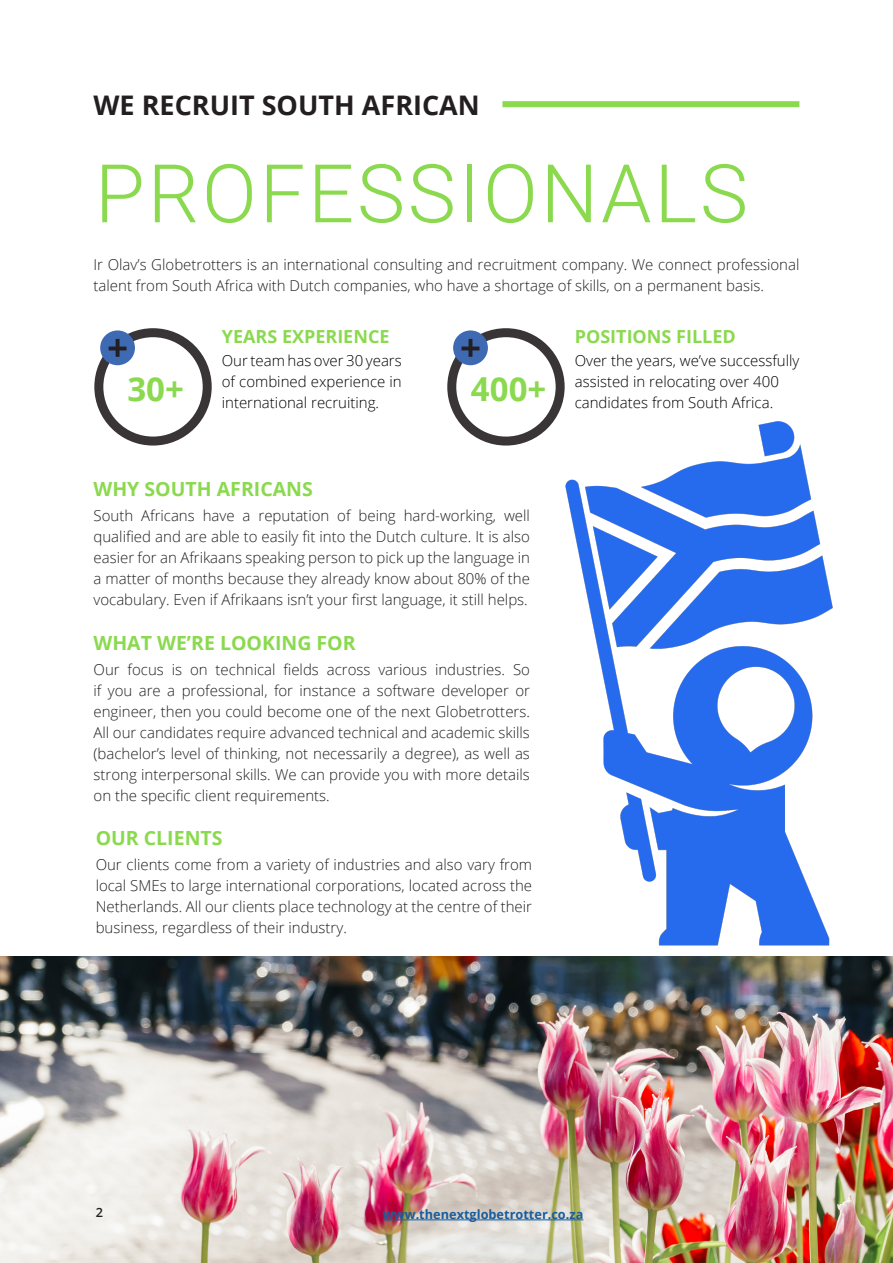
<style>
.page{position:relative;width:893px;height:1263px;background:#fff}
.page>*{position:absolute;margin:0;border:0;box-sizing:border-box;transform-origin:0 0}
.Page_Header_-_Blue{font:300 81px "Roboto";letter-spacing:.035em;color:#8ad94e}
.Blue_Text_-_Align_Center{font:700 33px "Open Sans";color:#8ad94e}
.Page_Section_Title_-_Black{font:700 27px "Open Sans";color:#231f20}
.Blue_Text_-_Align_Center-2{font:700 19.5px "Open Sans";color:#8ad94e}
.Blue_Text_-_Align_Center-3{font:700 18px "Open Sans";color:#8ad94e}
.Page_Body_Text_-_Black{font:300 15px/21px "Open Sans";color:#231f20;text-align:justify}
.Page_Body_Text_-_Black-2{font:300 15px/21px "Open Sans";color:#000}
.t1{font:700 12.75px "Open Sans";color:#175d9e}
.t2{font:600 12.75px "Open Sans";color:#231f20}
</style>
<div class="page">
<div style="left:502px;top:101px;width:297px;height:6px;background:#8ad94e"></div>
<div style="left:447px;top:328px;width:118px;height:118px;border:9px solid #231f20;border-radius:50%"></div>
<div style="left:453px;top:330px;width:35px;height:35px;background:#3e6ab4;border-radius:50%"></div>
<hr style="left:462px;top:347px;width:17px;height:3px;background:#231f20">
<hr style="left:469px;top:339px;width:3px;height:18px;background:#231f20">
<div style="left:94px;top:328px;width:118px;height:118px;border:9px solid #231f20;border-radius:50%"></div>
<div style="left:100px;top:330px;width:35px;height:35px;background:#3e6ab4;border-radius:50%"></div>
<hr style="left:109px;top:347px;width:18px;height:3px;background:#231f20">
<svg style="left:116px;top:339px;width:4px;height:18px"></svg>
<img style="left:0;top:957px;width:893px;height:306px">
<hr style="left:383px;top:1219px;width:200px;height:1px;background:#175d9e">
<img style="left:425px;top:409px;width:468px;height:548px">
<p class="Page_Section_Title_-_Black" style="left:94px;top:87px;width:388px">WE RECRUIT SOUTH AFRICAN</p>
<p class="Page_Header_-_Blue" style="left:95px;top:137px;width:654px">PROFESSIONALS</p>
<p class="Page_Body_Text_-_Black" style="left:94px;top:254px;width:707px">Ir Olav’s Globetrotters is an international consulting and recruitment company. We connect professional talent from South Africa with Dutch companies, who have a shortage of skills, on a permanent basis.</p>
<p class="Blue_Text_-_Align_Center" style="left:127px;top:366px;width:58px">30+</p>
<p class="Blue_Text_-_Align_Center-3" style="left:222px;top:324px;width:169px">YEARS EXPERIENCE</p>
<p class="Page_Body_Text_-_Black-2" style="left:222px;top:349px;width:181px;text-align:justify">Our team has over 30 years of combined experience in international recruiting.</p>
<p class="Blue_Text_-_Align_Center-2" style="left:94px;top:475px;width:221px">WHY SOUTH AFRICANS</p>
<p class="Blue_Text_-_Align_Center" style="left:471px;top:366px;width:77px">400+</p>
<p class="Page_Body_Text_-_Black" style="left:94px;top:505px;width:438px">South Africans have a reputation of being hard-working, well qualified and are able to easily fit into the Dutch culture. It is also easier for an Afrikaans speaking person to pick up the language in a matter of months because they already know about 80% of the vocabulary. Even if Afrikaans isn’t your first language, it still helps.</p>
<p class="Blue_Text_-_Align_Center-2" style="left:94px;top:629px;width:264px">WHAT WE’RE LOOKING FOR</p>
<p class="Page_Body_Text_-_Black" style="left:94px;top:658px;width:438px">Our focus is on technical fields across various industries. So if you are a professional, for instance a software developer or engineer, then you could become one of the next Globetrotters.<br>All our candidates require advanced technical and academic skills (bachelor’s level of thinking, not necessarily a degree), as well as strong interpersonal skills. We can provide you with more details on the specific client requirements.</p>
<p class="Blue_Text_-_Align_Center-2" style="left:96px;top:824px;width:128px">OUR CLIENTS</p>
<p class="Page_Body_Text_-_Black" style="left:96px;top:854px;width:438px">Our clients come from a variety of industries and also vary from local SMEs to large international corporations, located across the Netherlands. All our clients place technology at the centre of their business, regardless of their industry.</p>
<p class="Blue_Text_-_Align_Center-3" style="left:575px;top:324px;width:163px">POSITIONS FILLED</p>
<p class="Page_Body_Text_-_Black-2" style="left:575px;top:349px;width:226px">Over the years, we’ve successfully assisted in relocating over 400 candidates from South Africa.</p>
<p class="t2" style="left:96px;top:1203px;width:9px">2</p>
<p class="t1" style="left:383px;top:1205px;width:202px">www.thenextglobetrotter.co.za</p>
</div>
